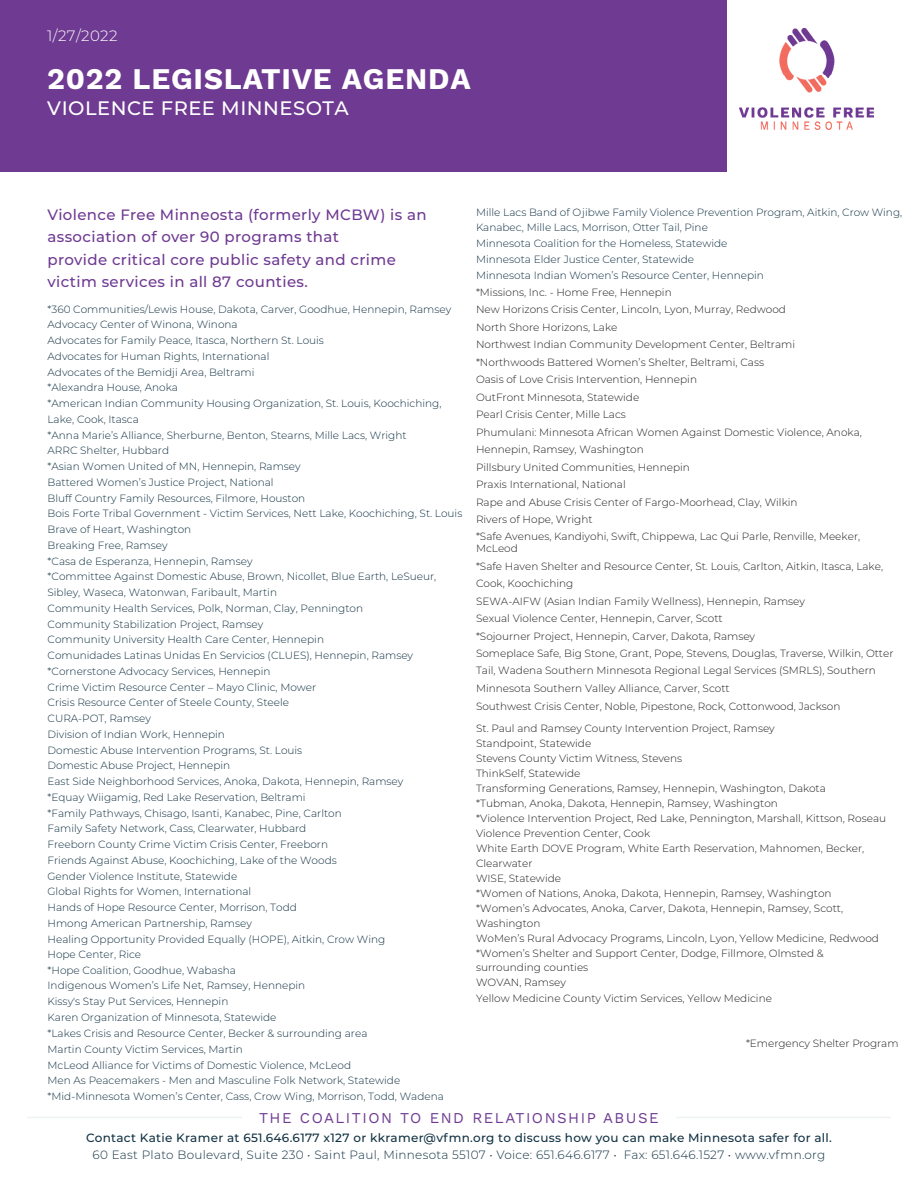
<style>
.page{position:relative;width:918px;height:1188px;background:#fff}
.page>*{position:absolute;margin:0;border:0;box-sizing:border-box;transform-origin:0 0}
.t1{font:700 30px "Work Sans";letter-spacing:.025em;color:#fff}
.t2{font:500 19.5px "Montserrat";letter-spacing:.025em;color:#fff}
.t3{font:500 15px/22.5px "Montserrat";letter-spacing:.025em;color:#6f3a92}
.t4{font:15px "Work Sans";letter-spacing:.1em;color:#6f3a92}
.t5{font:300 15px "Montserrat";letter-spacing:.025em;color:#fff}
.t6{font:300 12px "Montserrat";letter-spacing:.025em;color:#113142}
.t7{font:500 12px "Montserrat";letter-spacing:.025em;color:#113142}
.t8{font:300 10.5px/15.8px "Montserrat";color:#113142}
.t9{font:300 10.5px/17.4px "Montserrat";color:#231f20}
</style>
<div class="page">
<img style="left:740px;top:29px;width:134px;height:101px">
<div style="left:0;top:0;width:727px;height:172px;background:#6f3a92"></div>
<hr style="left:27px;top:1117px;width:215px;height:1px;background:#eef2f2">
<hr style="left:676px;top:1117px;width:215px;height:1px;background:#eef2f2">
<p class="t5" style="left:47px;top:25px;width:72px">1/27/2022</p>
<p class="t1" style="left:47px;top:61px;width:425px">2022 LEGISLATIVE AGENDA</p>
<p class="t2" style="left:47px;top:94px;width:303px">VIOLENCE FREE MINNESOTA</p>
<p class="t3" style="left:48px;top:203px;width:381px">Violence Free Minneosta (formerly MCBW) is an association of over 90 programs that<br>provide critical core public safety and crime victim services in all 87 counties.</p>
<p class="t8" style="left:48px;top:301px;width:416px">*360 Communities/Lewis House, Dakota, Carver, Goodhue, Hennepin, Ramsey Advocacy Center of Winona, Winona<br>Advocates for Family Peace, Itasca, Northern St. Louis<br>Advocates for Human Rights, International<br>Advocates of the Bemidji Area, Beltrami<br>*Alexandra House, Anoka<br>*American Indian Community Housing Organization, St. Louis, Koochiching, Lake, Cook, Itasca<br>*Anna Marie’s Alliance, Sherburne, Benton, Stearns, Mille Lacs, Wright<br>ARRC Shelter, Hubbard<br>*Asian Women United of MN, Hennepin, Ramsey<br>Battered Women’s Justice Project, National<br>Bluff Country Family Resources, Filmore, Houston<br>Bois Forte Tribal Government - Victim Services, Nett Lake, Koochiching, St. Louis Brave of Heart, Washington<br>Breaking Free, Ramsey<br>*Casa de Esperanza, Hennepin, Ramsey<br>*Committee Against Domestic Abuse, Brown, Nicollet, Blue Earth, LeSueur, Sibley, Waseca, Watonwan, Faribault, Martin<br>Community Health Services, Polk, Norman, Clay, Pennington<br>Community Stabilization Project, Ramsey<br>Community University Health Care Center, Hennepin<br>Comunidades Latinas Unidas En Servicios (CLUES), Hennepin, Ramsey *Cornerstone Advocacy Services, Hennepin<br>Crime Victim Resource Center – Mayo Clinic, Mower<br>Crisis Resource Center of Steele County, Steele<br>CURA-POT, Ramsey<br>Division of Indian Work, Hennepin<br>Domestic Abuse Intervention Programs, St. Louis<br>Domestic Abuse Project, Hennepin<br>East Side Neighborhood Services, Anoka, Dakota, Hennepin, Ramsey<br>*Equay Wiigamig, Red Lake Reservation, Beltrami<br>*Family Pathways, Chisago, Isanti, Kanabec, Pine, Carlton<br>Family Safety Network, Cass, Clearwater, Hubbard<br>Freeborn County Crime Victim Crisis Center, Freeborn<br>Friends Against Abuse, Koochiching, Lake of the Woods<br>Gender Violence Institute, Statewide<br>Global Rights for Women, International<br>Hands of Hope Resource Center, Morrison, Todd<br>Hmong American Partnership, Ramsey<br>Healing Opportunity Provided Equally (HOPE), Aitkin, Crow Wing<br>Hope Center, Rice<br>*Hope Coalition, Goodhue, Wabasha<br>Indigenous Women’s Life Net, Ramsey, Hennepin<br>Kissy's Stay Put Services, Hennepin<br>Karen Organization of Minnesota, Statewide<br>*Lakes Crisis and Resource Center, Becker &amp; surrounding area<br>Martin County Victim Services, Martin<br>McLeod Alliance for Victims of Domestic Violence, McLeod<br>Men As Peacemakers - Men and Masculine Folk Network, Statewide *Mid-Minnesota Women’s Center, Cass, Crow Wing, Morrison, Todd, Wadena</p>
<p class="t8" style="left:476px;top:204px;width:428px">Mille Lacs Band of Ojibwe Family Violence Prevention Program, Aitkin, Crow Wing, Kanabec, Mille Lacs, Morrison, Otter Tail, Pine<br>Minnesota Coalition for the Homeless, Statewide<br>Minnesota Elder Justice Center, Statewide<br>Minnesota Indian Women’s Resource Center, Hennepin</p>
<p class="t9" style="left:476px;top:283px;width:387px">*Missions, Inc. - Home Free, Hennepin<br>New Horizons Crisis Center, Lincoln, Lyon, Murray, Redwood<br>North Shore Horizons, Lake<br>Northwest Indian Community Development Center, Beltrami *Northwoods Battered Women’s Shelter, Beltrami, Cass<br>Oasis of Love Crisis Intervention, Hennepin<br>OutFront Minnesota, Statewide<br>Pearl Crisis Center, Mille Lacs<br>Phumulani: Minnesota African Women Against Domestic Violence, Anoka, Hennepin, Ramsey, Washington<br>Pillsbury United Communities, Hennepin<br>Praxis International, National<br>Rape and Abuse Crisis Center of Fargo-Moorhead, Clay, Wilkin<br>Rivers of Hope, Wright<br>*Safe Avenues, Kandiyohi, Swift, Chippewa, Lac Qui Parle, Renville, Meeker,</p>
<p class="t9" style="left:476px;top:540px;width:419px">McLeod<br>*Safe Haven Shelter and Resource Center, St. Louis, Carlton, Aitkin, Itasca, Lake, Cook, Koochiching<br>SEWA-AIFW (Asian Indian Family Wellness), Hennepin, Ramsey<br>Sexual Violence Center, Hennepin, Carver, Scott<br>*Sojourner Project, Hennepin, Carver, Dakota, Ramsey<br>Someplace Safe, Big Stone, Grant, Pope, Stevens, Douglas, Traverse, Wilkin, Otter Tail, Wadena Southern Minnesota Regional Legal Services (SMRLS), Southern</p>
<p class="t9" style="left:476px;top:680px;width:366px">Minnesota Southern Valley Alliance, Carver, Scott<br>Southwest Crisis Center, Noble, Pipestone, Rock, Cottonwood, Jackson</p>
<p class="t9" style="left:476px;top:720px;width:351px;line-height:15px">St. Paul and Ramsey County Intervention Project, Ramsey Standpoint, Statewide<br>Stevens County Victim Witness, Stevens<br>ThinkSelf, Statewide<br>Transforming Generations, Ramsey, Hennepin, Washington, Dakota</p>
<p class="t9" style="left:476px;top:795px;width:412px;line-height:15px">*Tubman, Anoka, Dakota, Hennepin, Ramsey, Washington<br>*Violence Intervention Project, Red Lake, Pennington, Marshall, Kittson, Roseau Violence Prevention Center, Cook<br>White Earth DOVE Program, White Earth Reservation, Mahnomen, Becker, Clearwater<br>WISE, Statewide<br>*Women of Nations, Anoka, Dakota, Hennepin, Ramsey, Washington *Women’s Advocates, Anoka, Carver, Dakota, Hennepin, Ramsey, Scott, Washington<br>WoMen’s Rural Advocacy Programs, Lincoln, Lyon, Yellow Medicine, Redwood *Women’s Shelter and Support Center, Dodge, Fillmore, Olmsted &amp; surrounding counties<br>WOVAN, Ramsey<br>Yellow Medicine County Victim Services, Yellow Medicine</p>
<p class="t9" style="left:746px;top:1034px;width:154px">*Emergency Shelter Program</p>
<h3 class="t4" style="left:259px;top:1109px;width:401px">THE COALITION TO END RELATIONSHIP ABUSE</h3>
<p class="t7" style="left:86px;top:1130px;width:747px">Contact Katie Kramer at 651.646.6177 x127 or kkramer@vfmn.org to discuss how you can make Minnesota safer for all.</p>
<p class="t6" style="left:93px;top:1146px;width:734px">60 East Plato Boulevard, Suite 230 • Saint Paul, Minnesota 55107 • Voice: 651.646.6177 • Fax: 651.646.1527 • www.vfmn.org</p>
</div>
